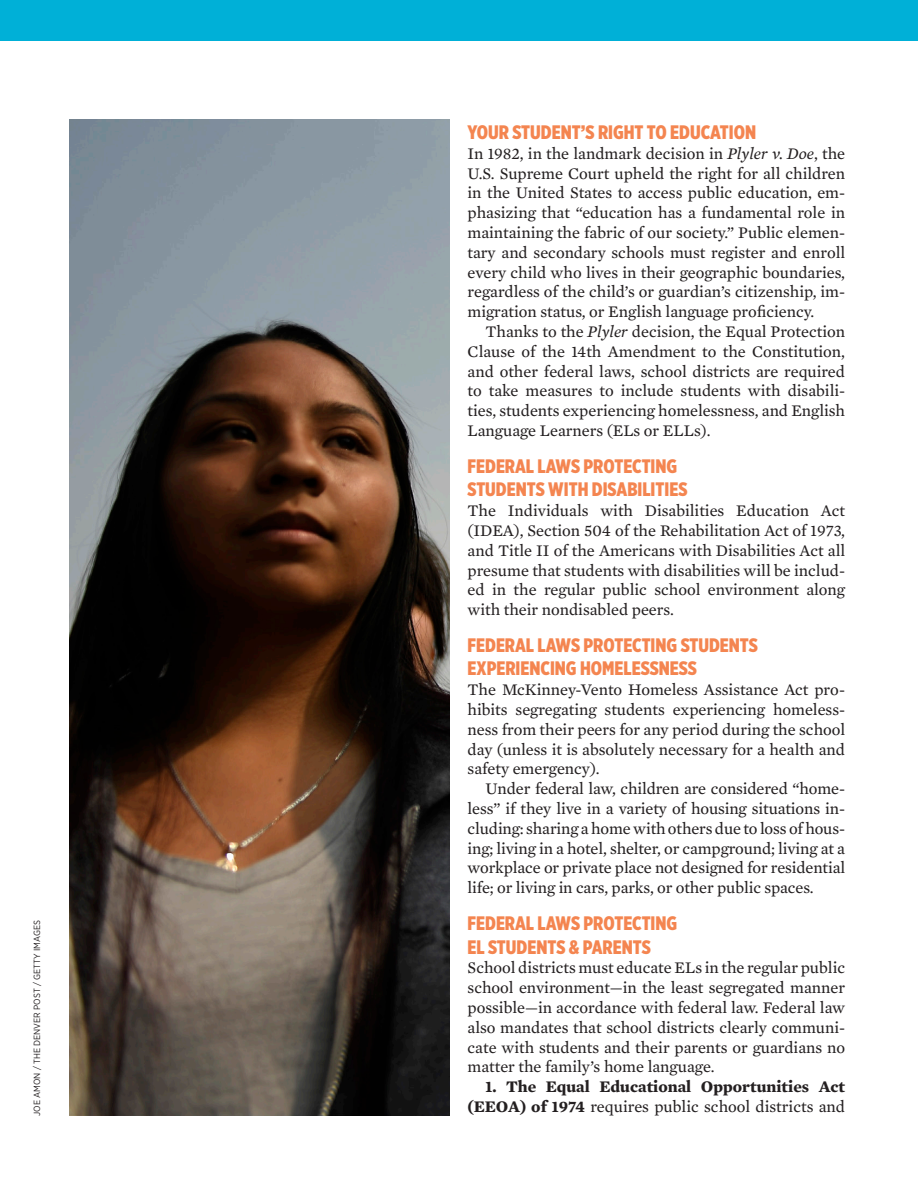
<style>
.page{position:relative;width:918px;height:1188px;background:#fff}
.page>*{position:absolute;margin:0;border:0;box-sizing:border-box;transform-origin:0 0}
.IDEA_Header{font:900 19.5px/23.4px "Gotham X Narrow";color:#f48550}
.PB_Body_Copy{font:16.5px/19.8px "Mercury Text G2";color:#231f20;text-align:justify}
.PB_Body_Copy-2{font:700 16.5px/19.8px "Mercury Text G2";color:#231f20;text-align:right}
.Photo_Credit{font:9px "Gotham Narrow";color:#231f20}
.s1{font-style:italic}
.s2{font-weight:400}
</style>
<div class="page">
<div style="left:0;top:0;width:918px;height:40px;background:#00b0d7"></div>
<img style="left:70px;top:120px;width:380px;height:996px">
<p class="Photo_Credit" style="left:31px;top:1116px;width:197px;rotate:-90deg">JOE AMON / THE DENVER POST / GETTY IMAGES</p>
<p class="IDEA_Header" style="left:468px;top:120px;width:290px">YOUR STUDENT’S RIGHT TO EDUCATION</p>
<p class="PB_Body_Copy" style="left:468px;top:143px;width:379px">In 1982, in the landmark decision in <span class="s1">Plyler v. Doe</span>, the U.S. Supreme Court upheld the right for all children in the United States to access public education, em&shy;phasizing that “education has a fundamental role in maintaining the fabric of our society.” Public elemen&shy;tary and secondary schools must register and enroll every child who lives in their geographic boundaries, regardless of the child’s or guardian’s citizenship, im&shy;migration status, or English language proficiency.</p>
<p class="PB_Body_Copy" style="left:468px;top:321px;width:379px;text-indent:18px">Thanks to the <span class="s1">Plyler</span> decision, the Equal Protection Clause of the 14th Amendment to the Constitution, and other federal laws, school districts are required to take measures to include students with disabili&shy;ties, students experiencing homelessness, and English Language Learners (ELs or ELLs).</p>
<p class="IDEA_Header" style="left:468px;top:454px;width:221px">FEDERAL LAWS PROTECTING<br>STUDENTS WITH DISABILITIES</p>
<p class="PB_Body_Copy" style="left:468px;top:500px;width:379px">The Individuals with Disabilities Education Act (IDEA), Section 504 of the Rehabilitation Act of 1973, and Title II of the Americans with Disabilities Act all presume that students with disabilities will be includ&shy;ed in the regular public school environment along with their nondisabled peers.</p>
<p class="IDEA_Header" style="left:468px;top:633px;width:292px">FEDERAL LAWS PROTECTING STUDENTS<br>EXPERIENCING HOMELESSNESS</p>
<p class="PB_Body_Copy" style="left:468px;top:679px;width:379px">The McKinney-Vento Homeless Assistance Act pro&shy;hibits segregating students experiencing homeless&shy;ness from their peers for any period during the school day (unless it is absolutely necessary for a health and safety emergency).</p>
<p class="PB_Body_Copy" style="left:468px;top:778px;width:379px;text-indent:18px">Under federal law, children are considered “home&shy;less” if they live in a variety of housing situations in&shy;cluding: sharing a home with others due to loss of hous&shy;ing; living in a hotel, shelter, or campground; living at a workplace or private place not designed for residential life; or living in cars, parks, or other public spaces.</p>
<p class="IDEA_Header" style="left:468px;top:911px;width:211px">FEDERAL LAWS PROTECTING<br>EL STUDENTS &amp; PARENTS</p>
<p class="PB_Body_Copy" style="left:468px;top:957px;width:379px">School districts must educate ELs in the regular public school environment—in the least segregated manner possible—in accordance with federal law. Federal law also mandates that school districts clearly communi&shy;cate with students and their parents or guardians no matter the family’s home language.</p>
<p class="PB_Body_Copy-2" style="left:468px;top:1076px;width:379px">1. The Equal Educational Opportunities Act (EEOA) of 1974 <span class="s2">requires public school districts and</span></p>
</div>
